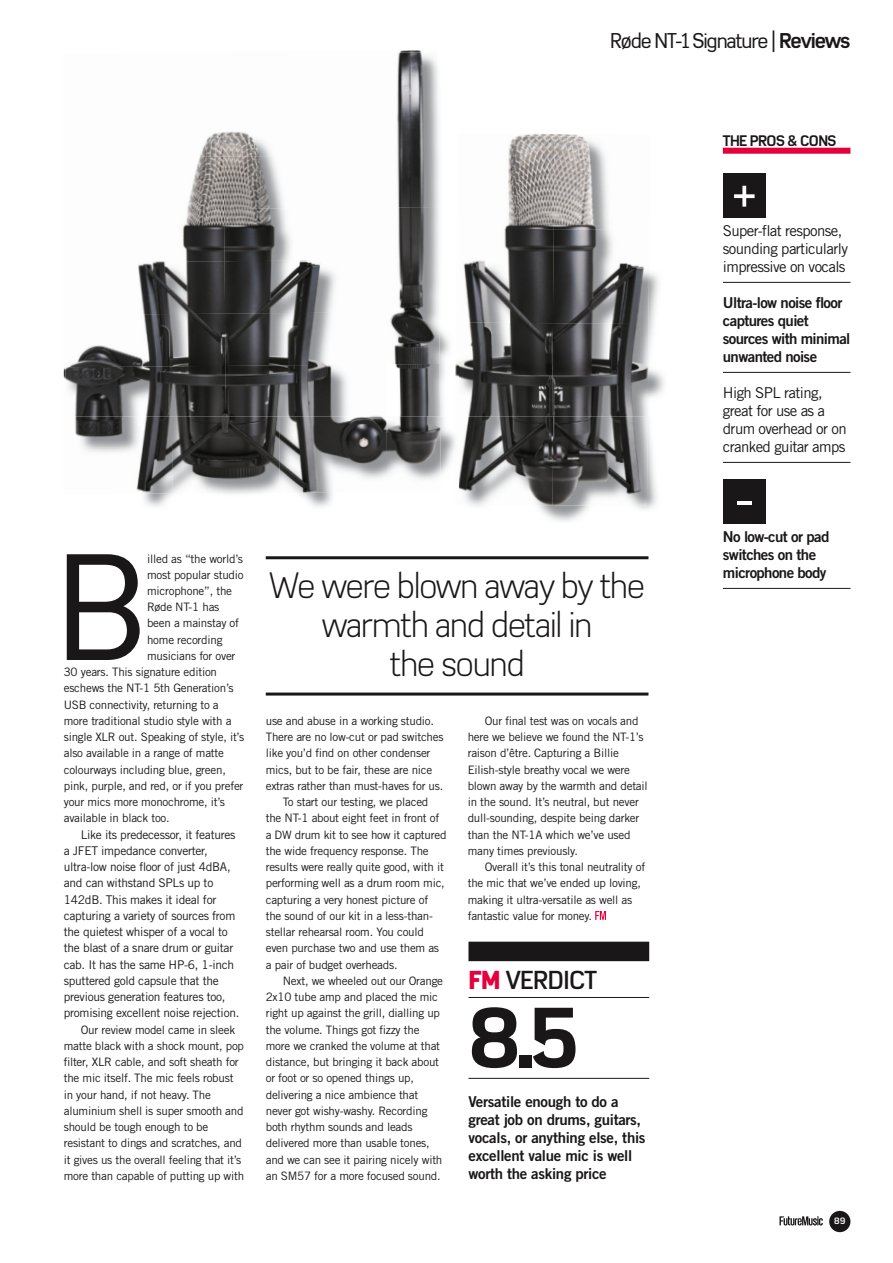
<style>
.page{position:relative;width:893px;height:1263px;background:#fff}
.page>*{position:absolute;margin:0;border:0;box-sizing:border-box;transform-origin:0 0}
.t1{font:148.5px "Azbuka";color:#1a1719}
.t2{font:800 84px "Azbuka";color:#1a1719}
.t3{font:56.25px "Azbuka";color:#fff}
.t4{font:300 36px/39px "Azbuka";letter-spacing:-.04em;color:#1a1719;text-align:center}
.t5{font:500 25.5px "Azbuka";letter-spacing:-.02em;color:#1a1719}
.t6{font:21px "Azbuka";letter-spacing:-.055em;color:#1a1719}
.t7{font:15px/18px "Trade Gothic";letter-spacing:-.04em;color:#1a1719}
.t8{font:15px/18px "Trade Gothic Bold Two";letter-spacing:-.02em;color:#1a1719}
.t9{font:15px/18px "Trade Gothic Bold Two";letter-spacing:-.04em;color:#1a1719}
.t10{font:700 15px "Azbuka";letter-spacing:-.04em;color:#1a1719}
.t11{font:12px/16.2px "Trade Gothic";letter-spacing:-.025em;color:#1a1719}
.t12{font:11.7px/16.2px "Trade Gothic";letter-spacing:-.02em;color:#1a1719}
.t13{font:700 9px "Azbuka";color:#fff}
.s1{font-weight:700}
.s2{font-weight:900;color:#e4003d}
</style>
<div class="page">
<svg style="left:595px;top:911px;width:11px;height:9px"></svg>
<div style="left:723px;top:148px;width:127px;height:6px;background:#e4003d"></div>
<hr style="left:723px;top:282px;width:127px;height:1px;background:#1a1719">
<hr style="left:723px;top:372px;width:127px;height:1px;background:#1a1719">
<hr style="left:723px;top:462px;width:127px;height:1px;background:#1a1719">
<hr style="left:723px;top:588px;width:127px;height:1px;background:#1a1719">
<div style="left:723px;top:173px;width:43px;height:45px;background:#1a1719"></div>
<div style="left:723px;top:479px;width:43px;height:45px;background:#1a1719"></div>
<div style="left:468px;top:942px;width:181px;height:19px;background:#1a1719"></div>
<hr style="left:468px;top:997px;width:181px;height:1px;background:#1a1719">
<hr style="left:468px;top:1078px;width:181px;height:1px;background:#1a1719">
<img style="left:538px;top:373px;width:126px;height:149px">
<img style="left:648px;top:272px;width:11px;height:144px">
<img style="left:505px;top:133px;width:104px;height:95px">
<img style="left:459px;top:324px;width:189px;height:182px">
<img style="left:463px;top:228px;width:186px;height:96px">
<img style="left:143px;top:416px;width:312px;height:91px">
<img style="left:438px;top:108px;width:12px;height:308px">
<img style="left:455px;top:361px;width:3px;height:16px">
<img style="left:458px;top:361px;width:1px;height:126px">
<img style="left:399px;top:50px;width:23px;height:3px">
<img style="left:75px;top:416px;width:205px;height:78px">
<img style="left:279px;top:416px;width:162px;height:76px">
<img style="left:397px;top:53px;width:41px;height:154px">
<img style="left:200px;top:131px;width:72px;height:26px">
<img style="left:182px;top:157px;width:42px;height:103px">
<img style="left:224px;top:155px;width:60px;height:52px">
<img style="left:224px;top:207px;width:67px;height:53px">
<img style="left:390px;top:207px;width:50px;height:157px">
<img style="left:138px;top:260px;width:197px;height:52px">
<img style="left:69px;top:312px;width:262px;height:54px">
<img style="left:65px;top:366px;width:160px;height:50px">
<img style="left:225px;top:364px;width:215px;height:52px">
<hr style="left:266px;top:556px;width:382px;height:3px;background:#1a1719">
<hr style="left:266px;top:692px;width:382px;height:3px;background:#1a1719">
<div style="left:829px;top:1211px;width:21px;height:21px;background:#1a1719;border-radius:50%"></div>
<svg style="left:779px;top:1216px;width:44px;height:9px"></svg>
<h3 class="t6" style="left:610px;top:29px;width:242px">Røde NT-1 Signature | <span class="s1">Reviews</span></h3>
<h1 class="t1" style="left:56px;top:521px;width:91px">B</h1>
<p class="t12" style="left:147px;top:550px;width:97px">illed as “the world’s</p>
<p class="t12" style="left:147px;top:566px;width:98px">most popular studio</p>
<p class="t12" style="left:147px;top:583px;width:86px">microphone”, the</p>
<p class="t12" style="left:147px;top:599px;width:74px">Røde NT-1 has</p>
<p class="t12" style="left:147px;top:615px;width:93px">been a mainstay of</p>
<p class="t12" style="left:147px;top:631px;width:77px">home recording</p>
<p class="t12" style="left:147px;top:647px;width:90px">musicians for over</p>
<p class="t12" style="left:64px;top:664px;width:155px">30 years. This signature edition</p>
<p class="t12" style="left:64px;top:680px;width:171px">eschews the NT-1 5th Generation’s</p>
<p class="t12" style="left:64px;top:696px;width:156px">USB connectivity, returning to a</p>
<p class="t12" style="left:64px;top:712px;width:169px">more traditional studio style with a</p>
<p class="t12" style="left:64px;top:729px;width:182px">single XLR out. Speaking of style, it’s</p>
<p class="t12" style="left:64px;top:745px;width:162px">also available in a range of matte</p>
<p class="t12" style="left:64px;top:761px;width:164px">colourways including blue, green,</p>
<p class="t12" style="left:64px;top:777px;width:181px">pink, purple, and red, or if you prefer</p>
<p class="t12" style="left:64px;top:794px;width:163px">your mics more monochrome, it’s</p>
<p class="t12" style="left:64px;top:810px;width:107px">available in black too.</p>
<p class="t11" style="left:64px;top:826px;width:177px;text-indent:17px">Like its predecessor, it features a JFET impedance converter, ultra-low noise floor of just 4dBA, and can withstand SPLs up to<br>142dB. This makes it ideal for capturing a variety of sources from the quietest whisper of a vocal to the blast of a snare drum or guitar cab. It has the same HP-6, 1-inch sputtered gold capsule that the previous generation features too, promising excellent noise rejection.</p>
<p class="t12" style="left:64px;top:1021px;width:182px;text-indent:17px">Our review model came in sleek matte black with a shock mount, pop filter, XLR cable, and soft sheath for the mic itself. The mic feels robust in your hand, if not heavy. The aluminium shell is super smooth and should be tough enough to be resistant to dings and scratches, and it gives us the overall feeling that it’s more than capable of putting up with</p>
<h3 class="t4" style="left:269px;top:566px;width:377px">We were blown away by the warmth and detail in<br>the sound</h3>
<p class="t12" style="left:266px;top:712px;width:170px">use and abuse in a working studio.</p>
<p class="t12" style="left:266px;top:729px;width:179px">There are no low-cut or pad switches</p>
<p class="t12" style="left:266px;top:745px;width:166px">like you’d find on other condenser</p>
<p class="t12" style="left:266px;top:761px;width:168px">mics, but to be fair, these are nice</p>
<p class="t12" style="left:266px;top:777px;width:179px">extras rather than must-haves for us.</p>
<p class="t12" style="left:283px;top:794px;width:147px">To start our testing, we placed</p>
<p class="t12" style="left:266px;top:810px;width:175px">the NT-1 about eight feet in front of</p>
<p class="t12" style="left:266px;top:826px;width:182px">a DW drum kit to see how it captured</p>
<p class="t12" style="left:266px;top:842px;width:164px">the wide frequency response. The</p>
<p class="t12" style="left:266px;top:859px;width:180px">results were really quite good, with it</p>
<p class="t12" style="left:266px;top:875px;width:181px">performing well as a drum room mic,</p>
<p class="t12" style="left:266px;top:891px;width:164px">capturing a very honest picture of</p>
<p class="t12" style="left:266px;top:907px;width:169px">the sound of our kit in a less-than-</p>
<p class="t12" style="left:266px;top:924px;width:160px">stellar rehearsal room. You could</p>
<p class="t12" style="left:266px;top:940px;width:175px">even purchase two and use them as</p>
<p class="t12" style="left:266px;top:956px;width:133px">a pair of budget overheads.</p>
<p class="t12" style="left:283px;top:972px;width:162px">Next, we wheeled out our Orange</p>
<p class="t12" style="left:266px;top:989px;width:174px">2x10 tube amp and placed the mic</p>
<p class="t12" style="left:266px;top:1005px;width:176px">right up against the grill, dialling up</p>
<p class="t12" style="left:266px;top:1021px;width:155px">the volume. Things got fizzy the</p>
<p class="t12" style="left:266px;top:1037px;width:176px">more we cranked the volume at that</p>
<p class="t12" style="left:266px;top:1054px;width:175px">distance, but bringing it back about</p>
<p class="t12" style="left:266px;top:1070px;width:150px">or foot or so opened things up,</p>
<p class="t12" style="left:266px;top:1086px;width:154px">delivering a nice ambience that</p>
<p class="t12" style="left:266px;top:1102px;width:163px">never got wishy-washy. Recording</p>
<p class="t12" style="left:266px;top:1118px;width:148px">both rhythm sounds and leads</p>
<p class="t12" style="left:266px;top:1135px;width:166px">delivered more than usable tones,</p>
<p class="t12" style="left:266px;top:1151px;width:178px">and we can see it pairing nicely with</p>
<p class="t12" style="left:266px;top:1167px;width:176px">an SM57 for a more focused sound.</p>
<p class="t12" style="left:468px;top:712px;width:182px;text-indent:17px">Our final test was on vocals and here we believe we found the NT-1’s raison d’être. Capturing a Billie Eilish-style breathy vocal we were blown away by the warmth and detail in the sound. It’s neutral, but never dull-sounding, despite being darker than the NT-1A which we’ve used many times previously.</p>
<p class="t12" style="left:468px;top:859px;width:179px;text-indent:17px">Overall it’s this tonal neutrality of the mic that we’ve ended up loving, making it ultra-versatile as well as fantastic value for money.</p>
<h3 class="t5" style="left:468px;top:964px;width:130px"><span class="s2">FM</span> VERDICT</h3>
<h2 class="t2" style="left:468px;top:985px;width:111px">8.5</h2>
<p class="t8" style="left:468px;top:1092px;width:179px">Versatile enough to do a great job on drums, guitars, vocals, or anything else, this excellent value mic is well worth the asking price</p>
<p class="t10" style="left:723px;top:131px;width:115px">THE PROS &amp; CONS</p>
<h3 class="t3" style="left:731px;top:161px;width:27px">+</h3>
<p class="t7" style="left:723px;top:221px;width:127px">Super-flat response, sounding particularly impressive on vocals</p>
<p class="t9" style="left:723px;top:293px;width:129px">Ultra-low noise floor captures quiet sources with minimal unwanted noise</p>
<p class="t7" style="left:723px;top:383px;width:125px">H igh SPL rating, great for use as a drum overhead or on cranked guitar amps</p>
<h3 class="t3" style="left:734px;top:465px;width:22px">-</h3>
<p class="t9" style="left:723px;top:527px;width:108px">No low-cut or pad switches on the microphone body</p>
<p class="t13" style="left:834px;top:1215px;width:13px">89</p>
</div>
